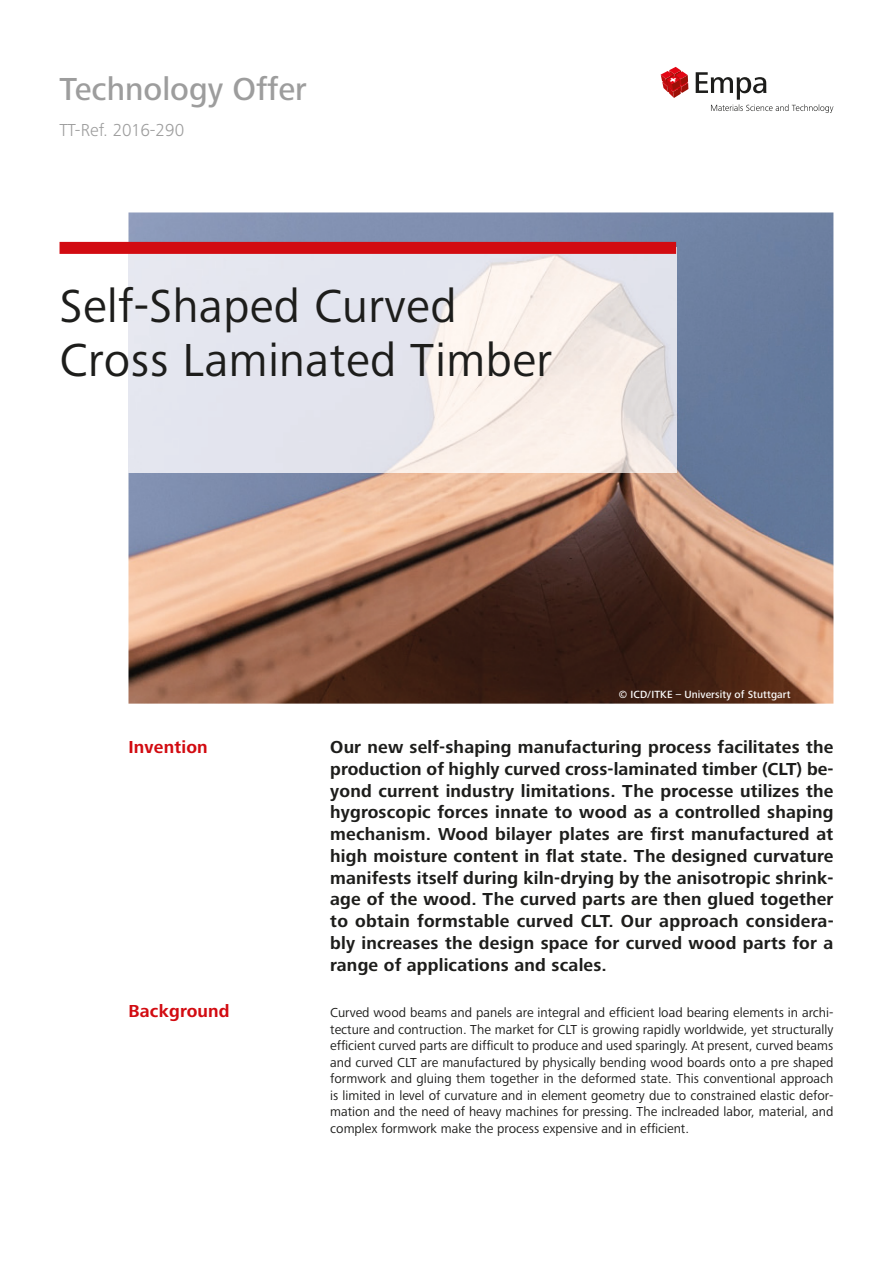
<style>
.page{position:relative;width:893px;height:1263px;background:#fff}
.page>*{position:absolute;margin:0;border:0;box-sizing:border-box;transform-origin:0 0}
.t1{font:48px/54px "Frutiger Next Pro";letter-spacing:.01em;color:#1d1d1b}
.t2{font:500 33px "Frutiger Next Pro";color:#9d9d9d}
.t3{font:700 18px/21.8px "Frutiger Next Pro";letter-spacing:.01em;color:#1d1d1b;text-align:justify}
.t4{font:700 18px "Frutiger Next Pro";letter-spacing:.01em;color:#d20b11}
.t5{font:300 18px "Frutiger Next Pro";color:#9d9d9d}
.t6{font:13.5px/16.5px "Frutiger Next Pro";color:#1d1d1b;text-align:justify}
.t7{font:500 10.8px "Frutiger Next Pro";letter-spacing:.01em;color:#fff}
</style>
<div class="page">
<img style="left:128px;top:212px;width:705px;height:492px">
<img style="left:128px;top:254px;width:548px;height:219px">
<div style="left:60px;top:242px;width:616px;height:12px;background:#d20b11"></div>
<svg style="left:661px;top:67px;width:27px;height:31px"></svg>
<svg style="left:696px;top:72px;width:137px;height:41px"></svg>
<h2 class="t2" style="left:60px;top:70px;width:249px">Technology Offer</h2>
<h3 class="t5" style="left:60px;top:120px;width:126px">TT-Ref. 2016-290</h3>
<h1 class="t1" style="left:60px;top:279px;width:494px">Self-Shaped Curved<br>Cross Laminated Timber</h1>
<p class="t7" style="left:619px;top:688px;width:173px">© ICD/ITKE – University of Stuttgart</p>
<h3 class="t4" style="left:128px;top:737px;width:81px">Invention</h3>
<p class="t3" style="left:330px;top:736px;width:505px">Our new self-shaping manufacturing process facilitates the production of highly curved cross-laminated timber (CLT) be&shy;yond current industry limitations. The processe utilizes the hygroscopic forces innate to wood as a controlled shaping mechanism. Wood bilayer plates are first manufactured at high moisture content in flat state. The designed curvature manifests itself during kiln-drying by the anisotropic shrink&shy;age of the wood. The curved parts are then glued together to obtain formstable curved CLT. Our approach considera&shy;bly increases the design space for curved wood parts for a range of applications and scales.</p>
<p class="t6" style="left:330px;top:1004px;width:505px">Curved wood beams and panels are integral and efficient load bearing elements in archi&shy;tecture and contruction. The market for CLT is growing rapidly worldwide, yet structurally efficient curved parts are difficult to produce and used sparingly. At present, curved beams and curved CLT are manufactured by physically bending wood boards onto a pre shaped formwork and gluing them together in the deformed state. This conventional approach is limited in level of curvature and in element geometry due to constrained elastic defor&shy;mation and the need of heavy machines for pressing. The inclreaded labor, material, and complex formwork make the process expensive and in efficient.</p>
<h3 class="t4" style="left:128px;top:1001px;width:103px">Background</h3>
</div>
